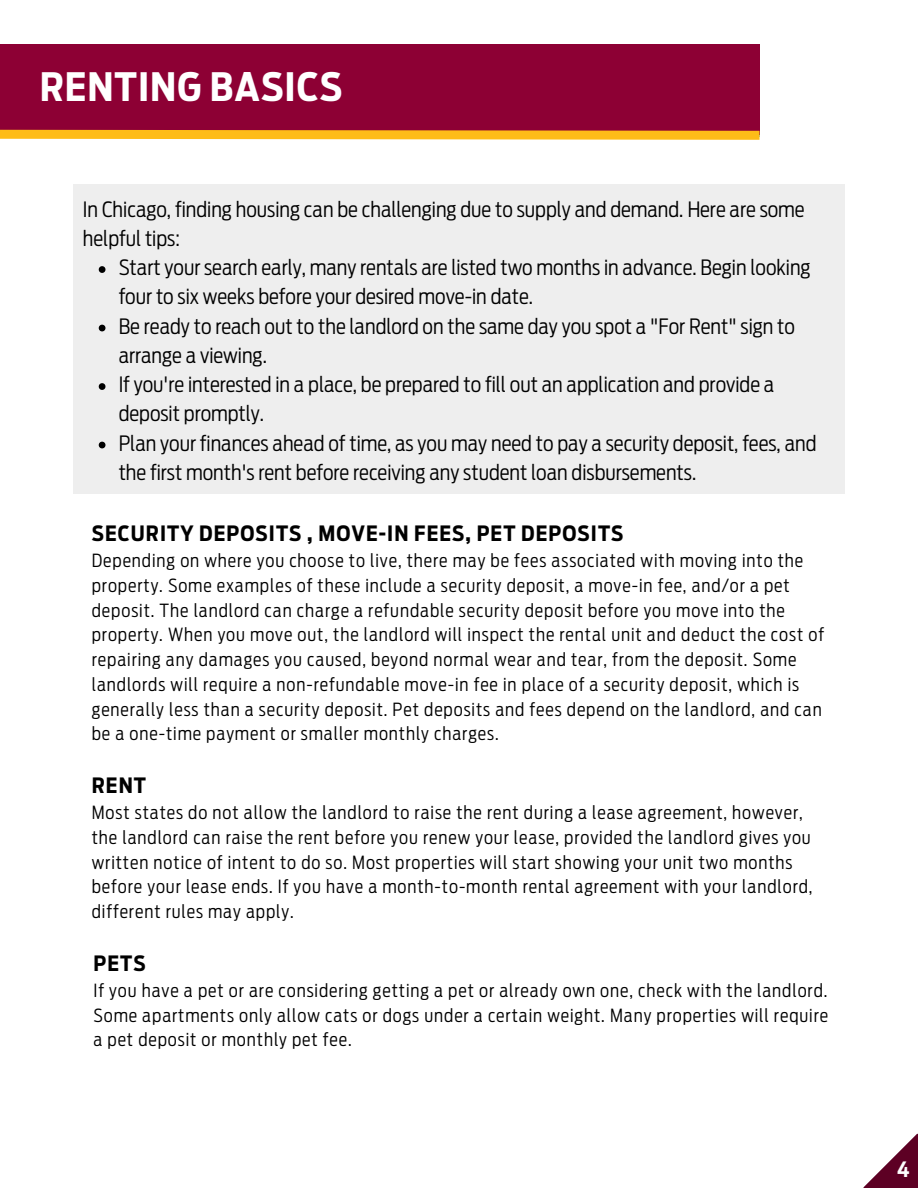
<style>
.page{position:relative;width:918px;height:1188px;background:#fff}
.page>*{position:absolute;margin:0;border:0;box-sizing:border-box;transform-origin:0 0}
.t1{font:700 38.85px "Antenna Cond";letter-spacing:.025em;color:#fff}
.t2{font:300 21px/29.2px "Antenna Cond";color:#000}
.t3{font:700 21px "Antenna Cond";letter-spacing:.05em;color:#000}
.t4{font:700 21px "Antenna Cond";color:#fff}
.t5{font:300 18px/24.8px "Antenna Cond";letter-spacing:.05em;color:#000}
</style>
<div class="page">
<div style="left:0;top:44px;width:760px;height:91px;background:#8d0034"></div>
<svg style="left:0;top:129px;width:760px;height:11px;background:#f0aa2a"></svg>
<svg style="left:863px;top:1134px;width:55px;height:54px"></svg>
<div style="left:73px;top:185px;width:772px;height:309px;background:#eee"></div>
<svg style="left:99px;top:266px;width:6px;height:7px"></svg>
<svg style="left:99px;top:325px;width:6px;height:6px"></svg>
<svg style="left:99px;top:383px;width:6px;height:7px"></svg>
<svg style="left:99px;top:442px;width:6px;height:6px"></svg>
<h1 class="t1" style="left:40px;top:64px;width:304px">RENTING BASICS</h1>
<h2 class="t2" style="left:83px;top:194px;width:723px">In Chicago, finding housing can be challenging due to supply and demand. Here are some helpful tips:</h2>
<p class="t2" style="left:119px;top:253px;width:694px">Start your search early, many rentals are listed two months in advance. Begin looking four to six weeks before your desired move-in date.</p>
<p class="t2" style="left:119px;top:311px;width:678px">Be ready to reach out to the landlord on the same day you spot a "For Rent" sign to arrange a viewing.</p>
<p class="t2" style="left:119px;top:370px;width:657px">If you're interested in a place, be prepared to fill out an application and provide a deposit promptly.</p>
<p class="t2" style="left:119px;top:428px;width:699px">Plan your finances ahead of time, as you may need to pay a security deposit, fees, and the first month's rent before receiving any student loan disbursements.</p>
<p class="t3" style="left:92px;top:521px;width:533px">SECURITY DEPOSITS , MOVE-IN FEES, PET DEPOSITS</p>
<p class="t5" style="left:92px;top:548px;width:734px">Depending on where you choose to live, there may be fees associated with moving into the property. Some examples of these include a security deposit, a move-in fee, and/or a pet deposit. The landlord can charge a refundable security deposit before you move into the property. When you move out, the landlord will inspect the rental unit and deduct the cost of repairing any damages you caused, beyond normal wear and tear, from the deposit. Some landlords will require a non-refundable move-in fee in place of a security deposit, which is generally less than a security deposit. Pet deposits and fees depend on the landlord, and can be a one-time payment or smaller monthly charges.</p>
<p class="t3" style="left:92px;top:773px;width:56px">RENT</p>
<p class="t5" style="left:92px;top:800px;width:722px">Most states do not allow the landlord to raise the rent during a lease agreement, however, the landlord can raise the rent before you renew your lease, provided the landlord gives you written notice of intent to do so. Most properties will start showing your unit two months before your lease ends. If you have a month-to-month rental agreement with your landlord, different rules may apply.</p>
<p class="t3" style="left:93px;top:951px;width:54px">PETS</p>
<p class="t5" style="left:93px;top:978px;width:736px;text-align:justify">If you have a pet or are considering getting a pet or already own one, check with the landlord.<br>Some apartments only allow cats or dogs under a certain weight. Many properties will require a pet deposit or monthly pet fee.</p>
<p class="t4" style="left:897px;top:1157px;width:14px">4</p>
</div>
